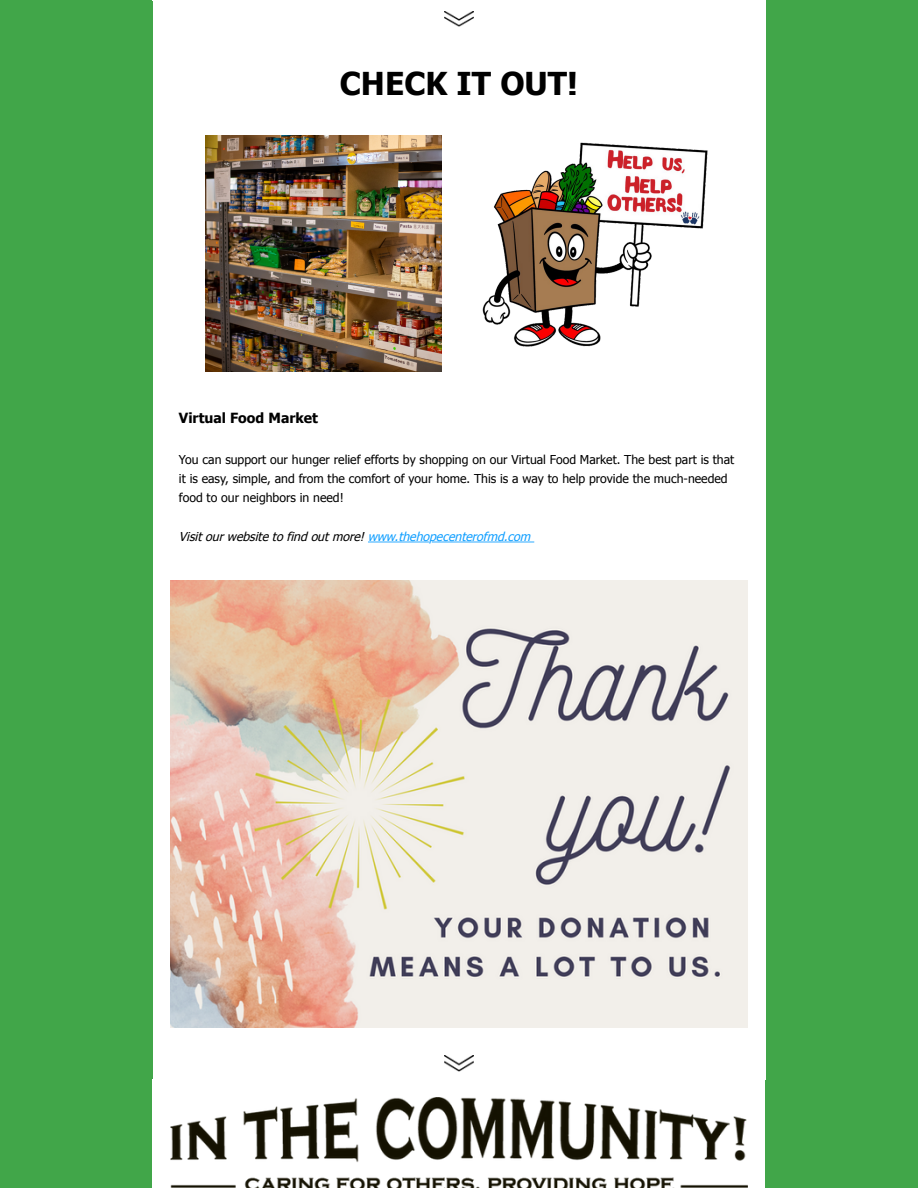
<style>
.page{position:relative;width:918px;height:1188px;background:#41a649}
.page>*{position:absolute;margin:0;border:0;box-sizing:border-box;transform-origin:0 0}
.t1{font:700 31.5px "Tahoma";color:#000}
.t2{font:700 13.95px "Tahoma";color:#000}
.t3{font:12.3px/19.2px "Tahoma";color:#000}
.t4{font:italic 12.3px "Tahoma";color:#000}
.s1{color:#109fff}
</style>
<div class="page">
<hr style="left:153px;top:0;width:612px;height:1px;background:#fff">
<div style="left:153px;top:1px;width:612px;height:48px;background:#fff"></div>
<div style="left:153px;top:49px;width:612px;height:69px;background:#fff"></div>
<div style="left:153px;top:118px;width:612px;height:271px;background:#fff"></div>
<div style="left:153px;top:389px;width:612px;height:174px;background:#fff"></div>
<div style="left:153px;top:563px;width:612px;height:482px;background:#fff"></div>
<div style="left:153px;top:1045px;width:612px;height:35px;background:#fff"></div>
<div style="left:153px;top:1080px;width:612px;height:108px;background:#fff"></div>
<img style="left:445px;top:11px;width:28px;height:16px">
<img style="left:205px;top:135px;width:236px;height:237px">
<img style="left:482px;top:142px;width:226px;height:205px">
<hr style="left:368px;top:542px;width:61px;height:1px;background:#109fff">
<hr style="left:432px;top:542px;width:102px;height:1px;background:#109fff">
<img style="left:170px;top:581px;width:578px;height:446px">
<img style="left:445px;top:1055px;width:28px;height:16px">
<img style="left:170px;top:1097px;width:578px;height:91px">
<h1 class="t1" style="left:340px;top:62px;width:240px">CHECK IT OUT!</h1>
<p class="t2" style="left:179px;top:409px;width:141px">Virtual Food Market</p>
<p class="t3" style="left:179px;top:449px;width:557px">You can support our hunger relief efforts by shopping on our Virtual Food Market. The best part is that it is easy, simple, and from the comfort of your home. This is a way to help provide the much-needed food to our neighbors in need!</p>
<p class="t4" style="left:179px;top:528px;width:356px">Visitourwebsitetofindoutmore!<span class="s1">www.thehopecenterofmd.com</span></p>
</div>
